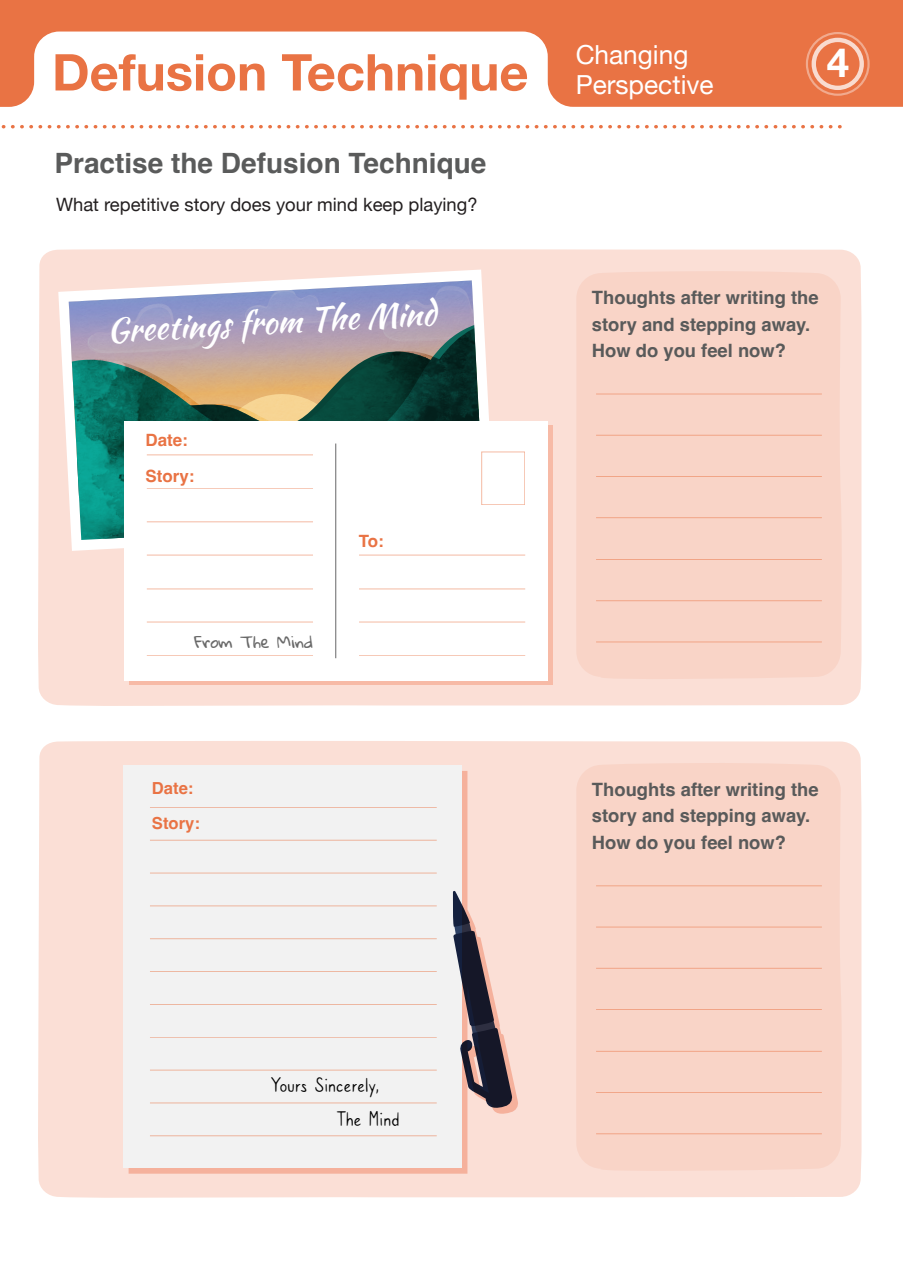
<style>
.page{position:relative;width:903px;height:1270px;background:#fff}
.page>*{position:absolute;margin:0;border:0;box-sizing:border-box;transform-origin:0 0}
.t1{font:700 50.75px "Helvetica Neue";color:#e97344}
.t2{font:700 40.25px "Helvetica Neue";color:#fff}
.t3{font:32.73px "Kaushan Script";color:#fff}
.t4{font:700 28px "Helvetica";color:#5a5b5b}
.t5{font:26.25px/29.8px "Helvetica Neue";color:#fff}
.t6{font:21.88px/33.6px "Caroni";color:#000}
.t7{font:700 18.38px/26.2px "Helvetica";color:#595a5a}
.t8{font:18.38px "Helvetica Neue";color:#231f20}
.t9{font:700 16.97px/35.7px "Helvetica";color:#e97344}
.t10{font:700 16.62px/35px "Helvetica";color:#e97344}
.t11{font:16.28px "Gloria Hallelujah";color:#696969}
</style>
<div class="page">
<div style="left:0;top:0;width:903px;height:139px;background:#e97344"></div>
<svg style="left:0;top:32px;width:903px;height:107px;fill:#fff"></svg>
<svg style="left:0;top:125px;width:845px;height:3px"></svg>
<div style="left:806px;top:32px;width:64px;height:64px;border:2px solid #fff;border-radius:50%"></div>
<div style="left:811px;top:38px;width:53px;height:52px;border:4px solid #fff;border-radius:50%"></div>
<div style="left:38px;top:741px;width:823px;height:457px;background:#fbdfd6"></div>
<div style="left:576px;top:763px;width:266px;height:408px;background:#f9d4c7"></div>
<hr style="left:596px;top:885px;width:226px;height:1px;background:#e97344">
<hr style="left:596px;top:927px;width:226px;height:1px;background:#e97344">
<hr style="left:596px;top:968px;width:226px;height:1px;background:#e97344">
<hr style="left:596px;top:1009px;width:226px;height:1px;background:#e97344">
<hr style="left:596px;top:1051px;width:226px;height:1px;background:#e97344">
<hr style="left:596px;top:1092px;width:226px;height:1px;background:#e97344">
<hr style="left:596px;top:1133px;width:226px;height:1px;background:#e97344">
<div style="left:38px;top:249px;width:823px;height:457px;background:#fbdfd6"></div>
<div style="left:576px;top:271px;width:266px;height:408px;background:#f9d4c7"></div>
<hr style="left:596px;top:394px;width:226px;height:1px;background:#e97344">
<hr style="left:596px;top:435px;width:226px;height:1px;background:#e97344">
<hr style="left:596px;top:476px;width:226px;height:1px;background:#e97344">
<hr style="left:596px;top:517px;width:226px;height:1px;background:#e97344">
<hr style="left:596px;top:559px;width:226px;height:1px;background:#e97344">
<hr style="left:596px;top:600px;width:226px;height:1px;background:#e97344">
<hr style="left:596px;top:642px;width:226px;height:1px;background:#e97344">
<svg style="left:58px;top:270px;width:437px;height:281px;fill:#fbdfd6"></svg>
<img style="left:69px;top:280px;width:415px;height:38px">
<img style="left:69px;top:318px;width:415px;height:222px">
<div style="left:129px;top:425px;width:424px;height:260px;background:linear-gradient(to right,#f7baa6,#f7baa6)"></div>
<div style="left:124px;top:421px;width:424px;height:259px;background:#fff"></div>
<hr style="left:335px;top:444px;width:1px;height:214px;background:#666667">
<hr style="left:147px;top:455px;width:166px;height:1px;background:#e97344">
<hr style="left:147px;top:489px;width:166px;height:1px;background:#e97344">
<hr style="left:147px;top:522px;width:166px;height:1px;background:#e97344">
<hr style="left:147px;top:555px;width:166px;height:1px;background:#e97344">
<hr style="left:147px;top:589px;width:166px;height:1px;background:#e97344">
<hr style="left:147px;top:622px;width:166px;height:1px;background:#e97344">
<hr style="left:147px;top:655px;width:166px;height:1px;background:#e97344">
<hr style="left:359px;top:555px;width:166px;height:1px;background:#e97344">
<hr style="left:359px;top:589px;width:166px;height:1px;background:#e97344">
<hr style="left:359px;top:622px;width:166px;height:1px;background:#e97344">
<hr style="left:359px;top:655px;width:166px;height:1px;background:#e97344">
<svg style="left:129px;top:771px;width:389px;height:403px;background:#f9d5ca"></svg>
<div style="left:123px;top:765px;width:338px;height:403px;background:#f2f2f2"></div>
<svg style="left:453px;top:891px;width:59px;height:217px;background:#9a8a8c"></svg>
<hr style="left:150px;top:807px;width:287px;height:1px;background:#e97344">
<hr style="left:150px;top:840px;width:287px;height:1px;background:#e97344">
<hr style="left:150px;top:873px;width:287px;height:1px;background:#e97344">
<hr style="left:150px;top:906px;width:287px;height:1px;background:#e97344">
<hr style="left:150px;top:938px;width:287px;height:1px;background:#e97344">
<hr style="left:150px;top:971px;width:287px;height:1px;background:#e97344">
<hr style="left:150px;top:1004px;width:287px;height:1px;background:#e97344">
<hr style="left:150px;top:1037px;width:287px;height:1px;background:#e97344">
<hr style="left:150px;top:1070px;width:287px;height:1px;background:#e97344">
<hr style="left:150px;top:1103px;width:287px;height:1px;background:#e97344">
<hr style="left:150px;top:1135px;width:287px;height:1px;background:#e97344">
<h3 class="t5" style="left:576px;top:41px;width:140px">Changing<br>Perspective</h3>
<h1 class="t1" style="left:52px;top:33px;width:478px">Defusion Technique</h1>
<h2 class="t2" style="left:827px;top:31px;width:24px">4</h2>
<h3 class="t4" style="left:54px;top:146px;width:434px">Practise the Defusion Technique</h3>
<p class="t8" style="left:56px;top:192px;width:423px">What repetitive story does your mind keep playing?</p>
<h3 class="t3" style="left:106px;top:306px;width:331px;rotate:-3deg">Greetings from The Mind</h3>
<p class="t9" style="left:145px;top:424px;width:50px">Date:<br>Story:</p>
<p class="t11" style="left:194px;top:632px;width:121px">From The Mind</p>
<p class="t9" style="left:359px;top:525px;width:27px">To:</p>
<p class="t10" style="left:152px;top:772px;width:49px">Date:<br>Story:</p>
<p class="t6" style="left:336px;top:1069px;width:65px;text-indent:-66px">Yours Sincerely,<br>The Mind</p>
<p class="t7" style="left:592px;top:287px;width:228px">Thoughts after writing the story and stepping away.<br>How do you feel now?</p>
<p class="t7" style="left:592px;top:779px;width:228px">Thoughts after writing the story and stepping away.<br>How do you feel now?</p>
</div>
